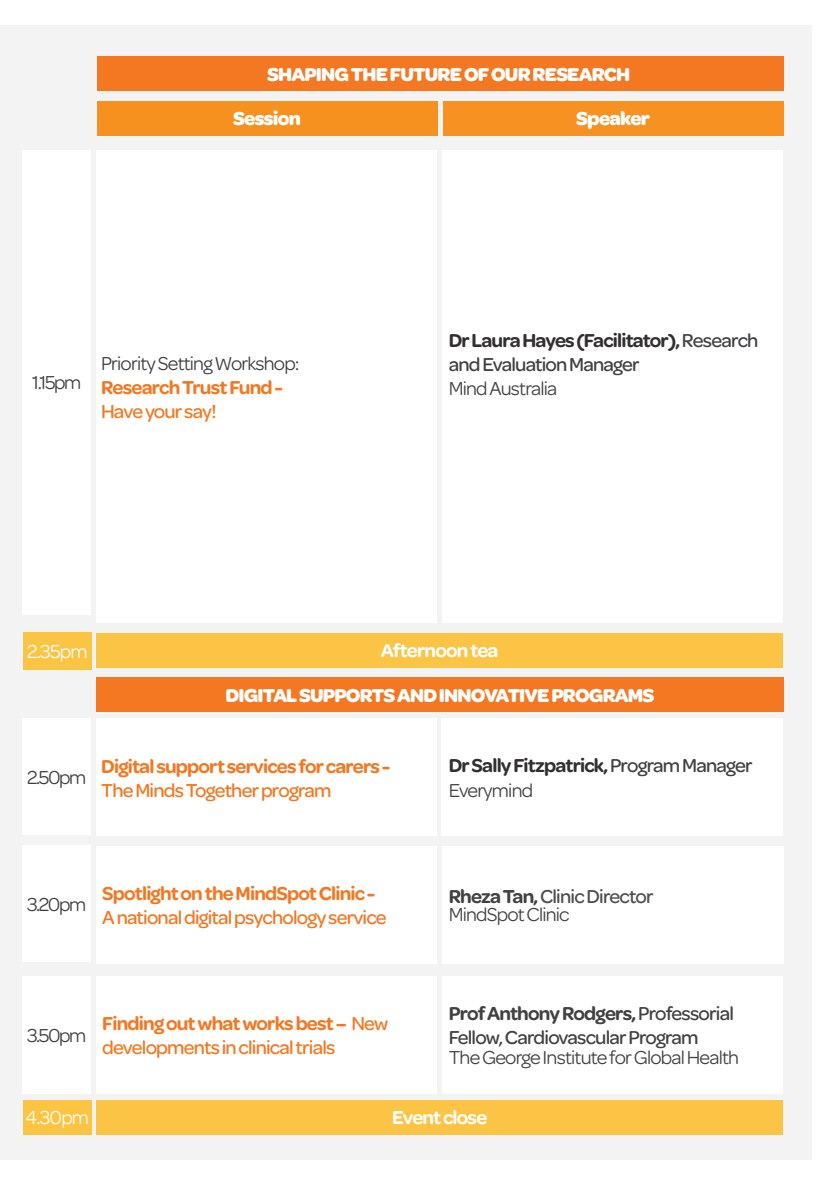
<style>
.page{position:relative;width:840px;height:1191px;background:#fff}
.page>*{position:absolute;margin:0;border:0;box-sizing:border-box;transform-origin:0 0}
.t1{font:500 20px/24px "Omnes";letter-spacing:-.04em;color:#f47721}
.t2{font:700 20px "Omnes";letter-spacing:-.04em;color:#fff}
.t3{font:600 20px/24px "Omnes";letter-spacing:-.04em;color:#f47721}
.t4{font:20px/20px "Omnes";letter-spacing:-.04em;color:#414142}
.t5{font:500 20px/24px "Omnes";letter-spacing:-.04em;color:#414042}
.t6{font:20px "Omnes";letter-spacing:-.04em;color:#3e3e3f}
.t7{font:500 20px/18px "Omnes";letter-spacing:-.04em;color:#4e4c4e}
.t8{font:600 20px "Omnes";letter-spacing:-.04em;color:#312f30}
.t9{font:600 20px "Omnes";letter-spacing:-.04em;color:#414142}
.t10{font:600 20px "Omnes";letter-spacing:-.04em;color:#fff}
.t11{font:20px "Omnes";letter-spacing:-.04em;color:#414042}
.t12{font:20px "Omnes";letter-spacing:-.04em;color:#fff}
.s1{font-weight:600;color:#312f30}
.s2{font-weight:500}
.s3{font-weight:600}
.s4{font-weight:500;color:#414042}
.s5{font-weight:600;color:#414142}
.s6{font-weight:400;color:#414142}
</style>
<div class="page">
<div style="left:0;top:26px;width:811px;height:1133px;background:#f3f3f3"></div>
<div style="left:97px;top:57px;width:686px;height:34px;background:#f47721"></div>
<div style="left:97px;top:101px;width:340px;height:35px;background:#f69120"></div>
<div style="left:442px;top:101px;width:340px;height:35px;background:#f69122"></div>
<div style="left:96px;top:1099px;width:686px;height:35px;background:#fbc445"></div>
<div style="left:23px;top:1099px;width:68px;height:35px;background:#fbc443"></div>
<div style="left:442px;top:150px;width:340px;height:473px;background:#fff"></div>
<div style="left:96px;top:150px;width:340px;height:473px;background:#fff"></div>
<div style="left:23px;top:150px;width:68px;height:464px;background:#fff"></div>
<div style="left:23px;top:718px;width:68px;height:117px;background:#fff"></div>
<div style="left:96px;top:718px;width:340px;height:118px;background:#fff"></div>
<div style="left:96px;top:845px;width:340px;height:118px;background:#fff"></div>
<div style="left:96px;top:975px;width:340px;height:118px;background:#fff"></div>
<div style="left:23px;top:845px;width:68px;height:117px;background:#fff"></div>
<div style="left:23px;top:975px;width:68px;height:118px;background:#fff"></div>
<div style="left:441px;top:718px;width:341px;height:118px;background:#fff"></div>
<div style="left:442px;top:845px;width:341px;height:118px;background:#fff"></div>
<div style="left:442px;top:975px;width:340px;height:118px;background:#fff"></div>
<div style="left:96px;top:633px;width:686px;height:34px;background:#fbc445"></div>
<div style="left:23px;top:633px;width:68px;height:37px;background:#fbc443"></div>
<div style="left:96px;top:677px;width:687px;height:35px;background:#f47721"></div>
<p class="t2" style="left:267px;top:59px;width:364px">SHAPING THE FUTURE OF OUR RESEARCH</p>
<p class="t2" style="left:233px;top:104px;width:69px">Session</p>
<p class="t2" style="left:576px;top:104px;width:75px">Speaker</p>
<p class="t6" style="left:32px;top:369px;width:50px">1.15pm</p>
<p class="t6" style="left:101px;top:349px;width:200px">Priority Setting Workshop:</p>
<p class="t3" style="left:101px;top:374px;width:183px">Research Trust Fund -</p>
<p class="t1" style="left:101px;top:398px;width:117px">Have your say!</p>
<p class="t5" style="left:448px;top:327px;width:311px"><span class="s1">Dr Laura Hayes (Facilitator),</span>Research and Evaluation Manager</p>
<p class="t11" style="left:448px;top:374px;width:110px">Mind Australia</p>
<p class="t12" style="left:27px;top:638px;width:62px">2.35pm</p>
<p class="t10" style="left:381px;top:636px;width:119px">Afternoon tea</p>
<p class="t2" style="left:225px;top:680px;width:430px">DIGITAL SUPPORTS AND INNOVATIVE PROGRAMS</p>
<p class="t6" style="left:27px;top:763px;width:61px">2.50pm</p>
<p class="t3" style="left:101px;top:753px;width:290px">Digital support services for carers -<br><span class="s2">The Minds Together program</span></p>
<p class="t6" style="left:27px;top:890px;width:60px">3.20pm</p>
<p class="t1" style="left:102px;top:879px;width:286px"><span class="s3">Spotlight on the MindSpot Clinic -<br></span>A national digital psychology service</p>
<p class="t6" style="left:27px;top:1021px;width:61px">3.50pm</p>
<p class="t1" style="left:102px;top:1009px;width:287px"><span class="s3">Finding out what works best –</span> New developments in clinical trials</p>
<p class="t8" style="left:448px;top:751px;width:305px">Dr Sally Fitzpatrick,<span class="s4">Program Manager</span></p>
<p class="t11" style="left:448px;top:776px;width:86px">Everymind</p>
<p class="t7" style="left:448px;top:885px;width:206px"><span class="s5">Rheza Tan,</span> Clinic Director<br><span class="s6">MindSpot Clinic</span></p>
<p class="t9" style="left:448px;top:998px;width:286px">Prof Anthony Rodgers, <span class="s2">Professorial</span></p>
<p class="t4" style="left:448px;top:1025px;width:292px"><span class="s2">Fellow, Cardiovascular Program<br></span>The George Institute for Global Health</p>
<p class="t12" style="left:26px;top:1103px;width:65px">4.30pm</p>
<p class="t10" style="left:392px;top:1103px;width:97px">Event close</p>
</div>
